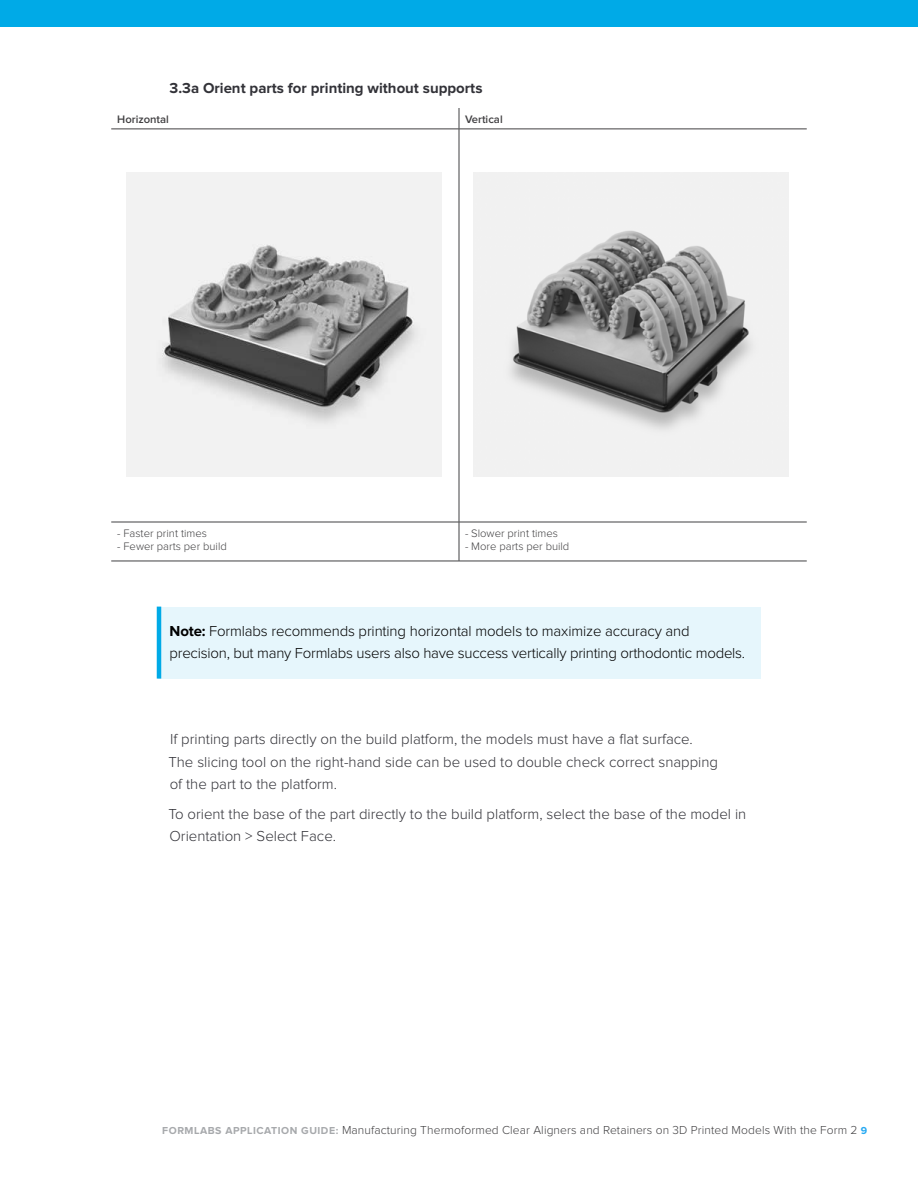
<style>
.page{position:relative;width:918px;height:1188px;background:#fff}
.page>*{position:absolute;margin:0;border:0;box-sizing:border-box;transform-origin:0 0}
.t1{font:300 15px/22.5px "Proxima Nova";color:#323238}
.t2{font:300 15px/22.5px "Proxima Nova";letter-spacing:-.015em;color:#000}
.t3{font:700 15px "Proxima Nova";color:#323238}
.t4{font:300 12px "Proxima Nova";letter-spacing:.01em;color:#414042}
.t5{font:300 11.25px "Proxima Nova";color:#414042}
.t6{font:600 11.25px "Proxima Nova";color:#414042}
.s1{font-weight:700}
.s2{font-weight:700;font-size:10.5px;color:#a7a9ac}
.s3{font-weight:700;font-size:10.5px;color:#26a9f2}
</style>
<div class="page">
<div style="left:0;top:0;width:918px;height:27px;background:#00aae7"></div>
<div style="left:158px;top:607px;width:603px;height:72px;background:#e6f6fc"></div>
<hr style="left:157px;top:607px;width:4px;height:72px;background:#00aae7">
<svg style="left:459px;top:108px;width:1px;height:21px"></svg>
<hr style="left:459px;top:129px;width:1px;height:393px;background:#414042">
<hr style="left:111px;top:522px;width:348px;height:1px;background:#414042">
<hr style="left:459px;top:522px;width:348px;height:1px;background:#414042">
<hr style="left:459px;top:522px;width:1px;height:39px;background:#414042">
<hr style="left:111px;top:561px;width:348px;height:1px;background:#414042">
<hr style="left:459px;top:561px;width:348px;height:1px;background:#414042">
<hr style="left:111px;top:129px;width:348px;height:1px;background:#414042">
<hr style="left:459px;top:129px;width:348px;height:1px;background:#414042">
<img style="left:127px;top:173px;width:315px;height:304px">
<img style="left:473px;top:173px;width:315px;height:304px">
<p class="t3" style="left:170px;top:81px;width:314px">3.3a Orient parts for printing without supports</p>
<p class="t6" style="left:117px;top:114px;width:53px">Horizontal</p>
<p class="t6" style="left:465px;top:114px;width:39px">Vertical</p>
<p class="t5" style="left:117px;top:528px;width:91px">- Faster print times</p>
<p class="t5" style="left:117px;top:541px;width:111px">- Fewer parts per build</p>
<p class="t5" style="left:465px;top:528px;width:94px">- Slower print times</p>
<p class="t5" style="left:465px;top:541px;width:106px">- More parts per build</p>
<p class="t2" style="left:170px;top:620px;width:577px"><span class="s1">Note:</span> Formlabs recommends printing horizontal models to maximize accuracy and precision, but many Formlabs users also have success vertically printing orthodontic models.</p>
<p class="t1" style="left:168px;top:729px;width:551px">If printing parts directly on the build platform, the models must have a flat surface.<br>The slicing tool on the right-hand side can be used to double check correct snapping of the part to the platform.</p>
<p class="t1" style="left:168px;top:803px;width:579px">To orient the base of the part directly to the build platform, select the base of the model in<br>Orientation &gt; Select Face.</p>
<p class="t4" style="left:162px;top:1125px;width:706px"><span class="s2">FORMLABS APPLICATION GUIDE:</span> Manufacturing Thermoformed Clear Aligners and Retainers on 3D Printed Models With the Form 2 <span class="s3">9</span></p>
</div>
